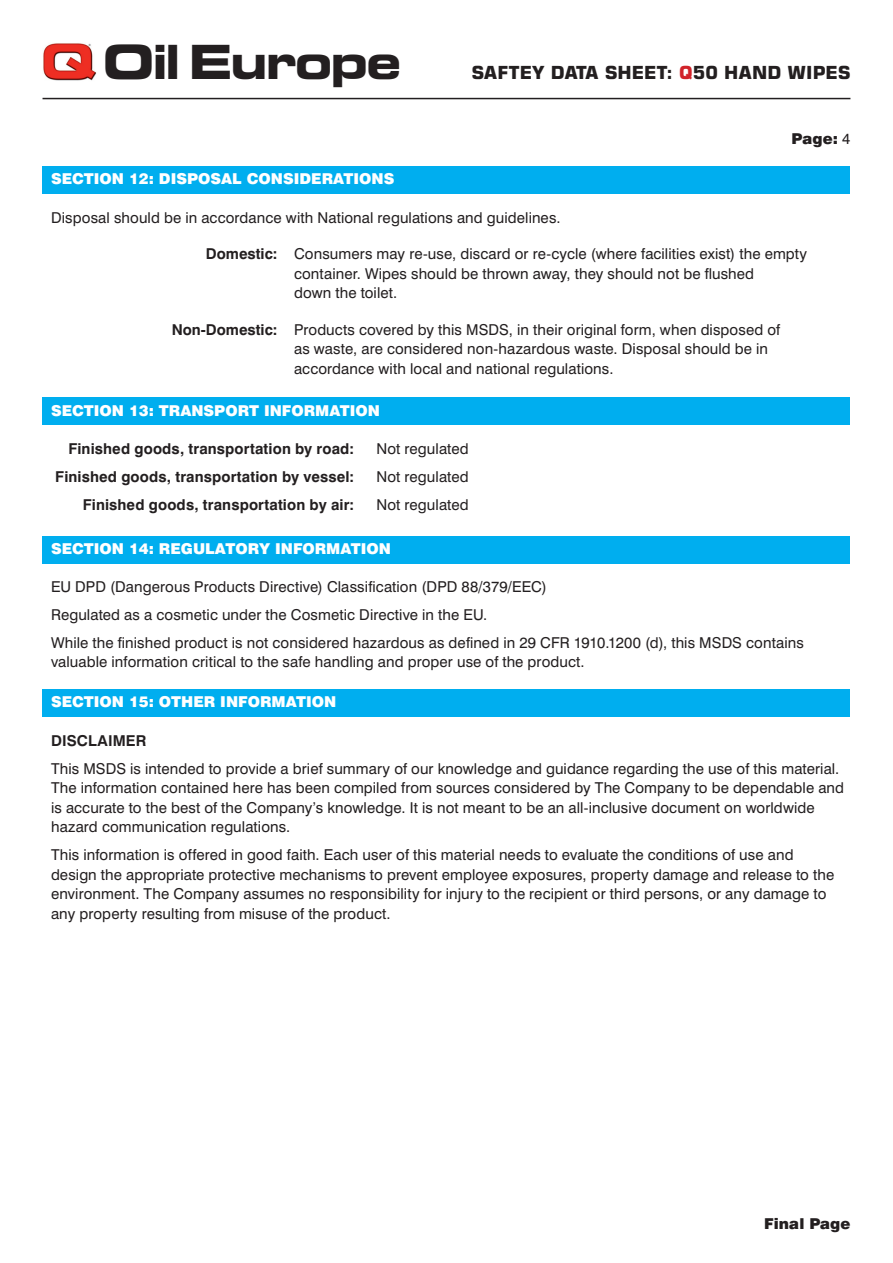
<style>
.page{position:relative;width:893px;height:1263px;background:#fff}
.page>*{position:absolute;margin:0;border:0;box-sizing:border-box;transform-origin:0 0}
.t1{font:700 expanded 46.95px "Square 721 BT";letter-spacing:-.05em;color:#231f20}
.t2{font:700 18px "Square 721 BT";color:#231f20}
.t3{font:15px/19.5px "Swiss 721 BT";letter-spacing:.005em;color:#231f20}
.t4{font:900 15px "Swiss 721 BT";color:#fff}
.t5{font:700 15px "Swiss 721 BT";letter-spacing:.01em;color:#231f20}
.t6{font:900 15px "Swiss 721 BT";color:#231f20}
.s1{color:#d1232a}
.s2{font-weight:400}
.s3{font-weight:700}
</style>
<div class="page">
<div style="left:43px;top:166px;width:807px;height:27px;background:#00aeef"></div>
<div style="left:43px;top:398px;width:807px;height:27px;background:#00aeef"></div>
<div style="left:43px;top:536px;width:807px;height:27px;background:#00aeef"></div>
<div style="left:43px;top:689px;width:807px;height:27px;background:#00aeef"></div>
<img style="left:43px;top:43px;width:53px;height:38px">
<hr style="left:43px;top:98px;width:807px;height:1px;background:#231f20">
<h1 class="t1" style="left:103px;top:34px;width:300px">Oil Europe</h1>
<p class="t4" style="left:51px;top:170px;width:23px">SECT</p>
<p class="t4" style="left:94px;top:170px;width:302px">ION 12: DISPOSAL CONSIDERATIONS</p>
<p class="t2" style="left:472px;top:62px;width:367px">SAFTEY DATA SHEET: <span class="s1">Q</span>50 HAND WIPES</p>
<p class="t6" style="left:791px;top:130px;width:60px">Page: <span class="s2">4</span></p>
<p class="t3" style="left:51px;top:207px;width:511px">Disposal should be in accordance with National regulations and guidelines.</p>
<p class="t3" style="left:294px;top:244px;width:515px;text-indent:-88px"><span class="s3">Domestic:</span> Consumers may re-use, discard or re-cycle (where facilities exist) the empty container. Wipes should be thrown away, they should not be flushed<br>down the toilet.</p>
<p class="t3" style="left:294px;top:319px;width:488px;text-indent:-122px"><span class="s3">Non-Domestic:</span> Products covered by this MSDS, in their original form, when disposed of as waste, are considered non-hazardous waste. Disposal should be in accordance with local and national regulations.</p>
<p class="t4" style="left:51px;top:401px;width:23px">SECT</p>
<p class="t4" style="left:94px;top:401px;width:288px">ION 13: TRANSPORT INFORMATION</p>
<p class="t5" style="left:68px;top:440px;width:287px">Finished goods, transportation by road:</p>
<p class="t3" style="left:377px;top:439px;width:94px">Not regulated</p>
<p class="t5" style="left:55px;top:468px;width:300px">Finished goods, transportation by vessel:</p>
<p class="t3" style="left:377px;top:467px;width:94px">Not regulated</p>
<p class="t5" style="left:83px;top:496px;width:273px">Finished goods, transportation by air:</p>
<p class="t3" style="left:377px;top:495px;width:94px">Not regulated</p>
<p class="t4" style="left:51px;top:540px;width:23px">SECT</p>
<p class="t4" style="left:94px;top:540px;width:133px">ION 14: REGULATO</p>
<p class="t4" style="left:248px;top:540px;width:145px">RY INFORMATION</p>
<p class="t3" style="left:51px;top:572px;width:754px;line-height:28px">EU DPD (Dangerous Products Directive) Classification (DPD 88/379/EEC)<br>Regulated as a cosmetic under the Cosmetic Directive in the EU.<br>While the finished product is not considered hazardous as defined in 29 CFR 1910.1200 (d), this MSDS contains</p>
<p class="t3" style="left:51px;top:652px;width:535px">valuable information critical to the safe handling and proper use of the product.</p>
<p class="t4" style="left:51px;top:693px;width:23px">SECT</p>
<p class="t4" style="left:94px;top:693px;width:244px">ION 15: OTHER INFORMATION</p>
<p class="t5" style="left:51px;top:731px;width:97px">DISCLAIMER</p>
<p class="t3" style="left:51px;top:758px;width:795px">This MSDS is intended to provide a brief summary of our knowledge and guidance regarding the use of this material.<br>The information contained here has been compiled from sources considered by The Company to be dependable and is accurate to the best of the Company’s knowledge. It is not meant to be an all-inclusive document on worldwide hazard communication regulations.</p>
<p class="t3" style="left:51px;top:845px;width:785px">This information is offered in good faith. Each user of this material needs to evaluate the conditions of use and design the appropriate protective mechanisms to prevent employee exposures, property damage and release to the environment. The Company assumes no responsibility for injury to the recipient or third persons, or any damage to any property resulting from misuse of the product.</p>
<p class="t6" style="left:764px;top:1214px;width:88px">Final Page</p>
</div>
